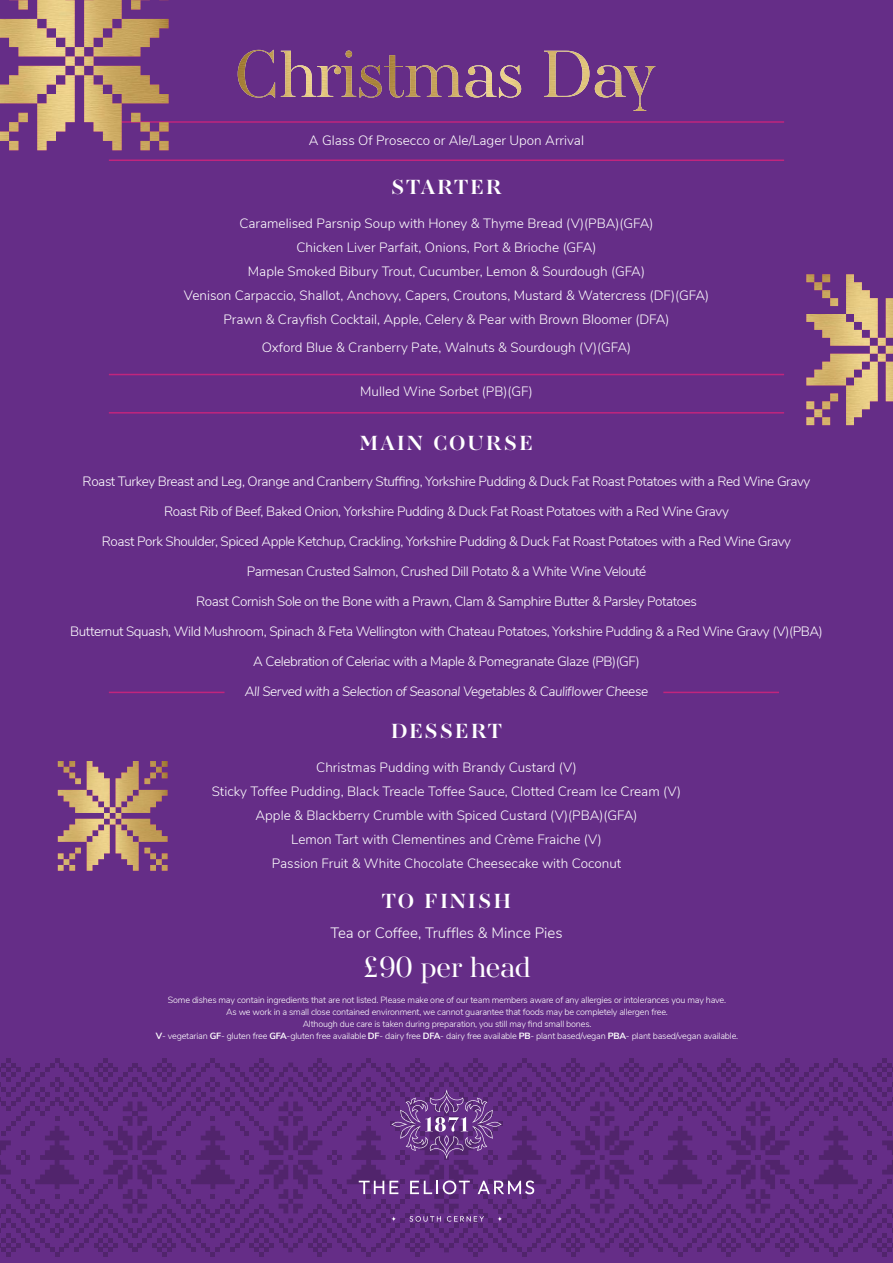
<style>
.page{position:relative;width:893px;height:1263px;background:#652d87}
.page>*{position:absolute;margin:0;border:0;box-sizing:border-box;transform-origin:0 0}
.t1{font:30px "AW Conqueror Std Didot";letter-spacing:-.02em;color:#fff}
.t2{font:700 21px "AW Conqueror Std Didot";letter-spacing:.1em;color:#fff}
.t3{font:700 21px "AW Conqueror Std Didot";letter-spacing:.08em;color:#fff}
.t4{font:300 15px "Nunito Sans";color:#fff}
.t5{font:300 13.5px/24px "Nunito Sans";letter-spacing:-.01em;color:#fff;text-align:center}
.t6{font:300 13.5px "Nunito Sans";letter-spacing:-.03em;color:#fff}
.t7{font:italic 300 13.5px "Nunito Sans";letter-spacing:-.03em;color:#fff}
.t8{font:300 9px/12px "Nunito Sans";letter-spacing:-.02em;color:#fff;text-align:center}
.s1{font-weight:700}
</style>
<div class="page">
<svg style="left:626px;top:66px;width:29px;height:45px"></svg>
<img style="left:238px;top:50px;width:388px;height:48px">
<img style="left:806px;top:274px;width:87px;height:151px">
<hr style="left:109px;top:412px;width:675px;height:2px;background:#c1257d">
<hr style="left:109px;top:692px;width:116px;height:1px;background:#c1257d">
<hr style="left:663px;top:692px;width:116px;height:1px;background:#c1257d">
<hr style="left:109px;top:374px;width:675px;height:1px;background:#c1257d">
<img style="left:58px;top:761px;width:110px;height:110px">
<svg style="left:0;top:1058px;width:893px;height:199px"></svg>
<hr style="left:109px;top:160px;width:675px;height:1px;background:#c1257d">
<hr style="left:109px;top:121px;width:675px;height:2px;background:#c1257d">
<img style="left:0;top:0;width:169px;height:150px">
<p class="t5" style="left:309px;top:127px;width:276px">A Glass Of Prosecco or Ale/Lager Upon Arrival</p>
<h2 class="t3" style="left:391px;top:177px;width:113px">STARTER</h2>
<p class="t5" style="left:184px;top:210px;width:527px">Caramelised Parsnip Soup with Honey &amp; Thyme Bread (V)(PBA)(GFA)<br>Chicken Liver Parfait, Onions, Port &amp; Brioche (GFA)<br>Maple Smoked Bibury Trout, Cucumber, Lemon &amp; Sourdough (GFA)<br>Venison Carpaccio, Shallot, Anchovy, Capers, Croutons, Mustard &amp; Watercress (DF)(GFA)<br>Prawn &amp; Crayfish Cocktail, Apple, Celery &amp; Pear with Brown Bloomer (DFA)</p>
<p class="t5" style="left:262px;top:335px;width:371px">Oxford Blue &amp; Cranberry Pate, Walnuts &amp; Sourdough (V)(GFA)</p>
<p class="t5" style="left:360px;top:379px;width:174px">Mulled Wine Sorbet (PB)(GF)</p>
<h2 class="t2" style="left:360px;top:432px;width:175px">MAIN COURSE</h2>
<p class="t6" style="left:83px;top:472px;width:729px">Roast Turkey Breast and Leg, Orange and Cranberry Stuffing, Yorkshire Pudding &amp; Duck Fat Roast Potatoes with a Red Wine Gravy</p>
<p class="t6" style="left:164px;top:502px;width:566px">Roast Rib of Beef, Baked Onion, Yorkshire Pudding &amp; Duck Fat Roast Potatoes with a Red Wine Gravy</p>
<p class="t6" style="left:102px;top:532px;width:691px">Roast Pork Shoulder, Spiced Apple Ketchup, Crackling, Yorkshire Pudding &amp; Duck Fat Roast Potatoes with a Red Wine Gravy</p>
<p class="t6" style="left:247px;top:562px;width:401px">Parmesan Crusted Salmon, Crushed Dill Potato &amp; a White Wine Velouté</p>
<p class="t6" style="left:196px;top:592px;width:502px">Roast Cornish Sole on the Bone with a Prawn, Clam &amp; Samphire Butter &amp; Parsley Potatoes</p>
<p class="t6" style="left:70px;top:622px;width:754px">Butternut Squash, Wild Mushroom, Spinach &amp; Feta Wellington with Chateau Potatoes, Yorkshire Pudding &amp; a Red Wine Gravy (V)(PBA)</p>
<p class="t6" style="left:253px;top:652px;width:388px">A Celebration of Celeriac with a Maple &amp; Pomegranate Glaze (PB)(GF)</p>
<p class="t7" style="left:245px;top:682px;width:405px">All Served with a Selection of Seasonal Vegetables &amp; Cauliflower Cheese</p>
<h2 class="t3" style="left:391px;top:720px;width:112px">DESSERT</h2>
<p class="t5" style="left:212px;top:754px;width:471px">Christmas Pudding with Brandy Custard (V)<br>Sticky Toffee Pudding, Black Treacle Toffee Sauce, Clotted Cream Ice Cream (V)<br>Apple &amp; Blackberry Crumble with Spiced Custard (V)(PBA)(GFA)<br>Lemon Tart with Clementines and Crème Fraiche (V)<br>Passion Fruit &amp; White Chocolate Cheesecake with Coconut</p>
<h2 class="t2" style="left:382px;top:890px;width:131px">TO FINISH</h2>
<p class="t4" style="left:330px;top:922px;width:234px">Tea or Coffee, Truffles &amp; Mince Pies</p>
<h1 class="t1" style="left:362px;top:953px;width:170px">£90 per head</h1>
<p class="t8" style="left:156px;top:993px;width:584px">Some dishes may contain ingredients that are not listed. Please make one of our team members aware of any allergies or intolerances you may have.<br>As we work in a small close contained environment, we cannot guarantee that foods may be completely allergen free.<br>Although due care is taken during preparation, you still may find small bones.<br><span class="s1">V</span>- vegetarian <span class="s1">GF</span>- gluten free <span class="s1">GFA</span>-gluten free available <span class="s1">DF</span>- dairy free <span class="s1">DFA</span>- dairy free available <span class="s1">PB</span>- plant based/vegan <span class="s1">PBA</span>- plant based/vegan available.</p>
</div>
